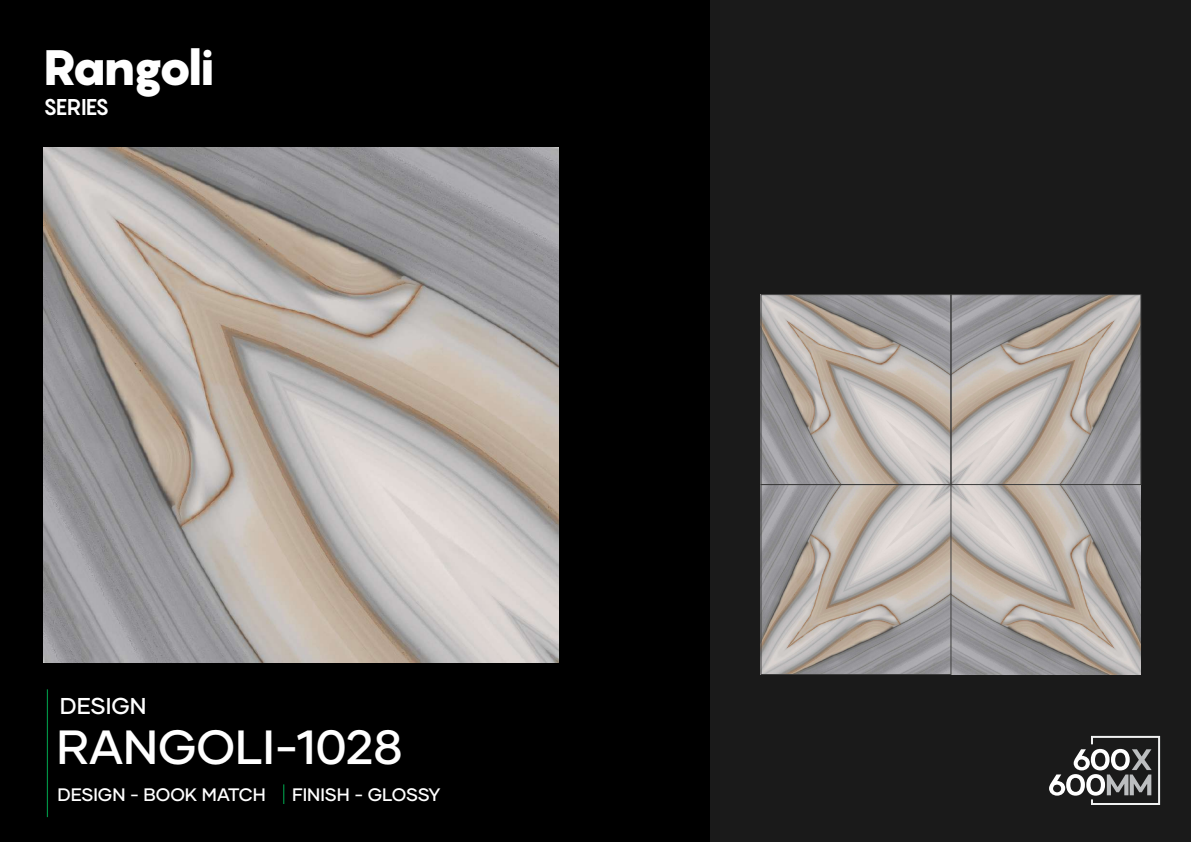
<style>
.page{position:relative;width:1191px;height:842px;background:#000}
.page>*{position:absolute;margin:0;border:0;box-sizing:border-box;transform-origin:0 0}
.t1{font:900 49.1px "Pangram";letter-spacing:-.095em;color:#fff}
.t2{font:500 47.9px "Gilmer";color:#fff}
.t3{font:500 22.9px "Gilmer";color:#fff}
.t4{font:700 22.5px "Pangram";letter-spacing:-.04em;color:#fff}
.t5{font:500 18px "Gilmer";color:#fff}
</style>
<div class="page">
<div style="left:711px;top:0;width:480px;height:842px;background:#1a1a1a"></div>
<hr style="left:47px;top:689px;width:1px;height:128px;background:#009245">
<svg style="left:283px;top:784px;width:1px;height:20px"></svg>
<img style="left:43px;top:147px;width:515px;height:516px">
<img style="left:763px;top:296px;width:378px;height:378px">
<div style="left:761px;top:294px;width:190px;height:191px;border:1px solid #3d3d3d"></div>
<div style="left:950px;top:294px;width:191px;height:191px;border:1px solid #3d3d3d"></div>
<div style="left:761px;top:484px;width:190px;height:191px;border:1px solid #3d3d3d"></div>
<svg style="left:1049px;top:735px;width:112px;height:70px"></svg>
<h1 class="t1" style="left:43px;top:35px;width:173px">Rangoli</h1>
<p class="t4" style="left:43px;top:92px;width:68px">SERIES</p>
<p class="t3" style="left:60px;top:691px;width:88px">DESIGN</p>
<h2 class="t2" style="left:57px;top:717px;width:347px">RANGOLI-1028</h2>
<p class="t5" style="left:57px;top:783px;width:210px">DESIGN - BOOK MATCH</p>
<p class="t5" style="left:292px;top:783px;width:150px">FINISH - GLOSSY</p>
</div>
